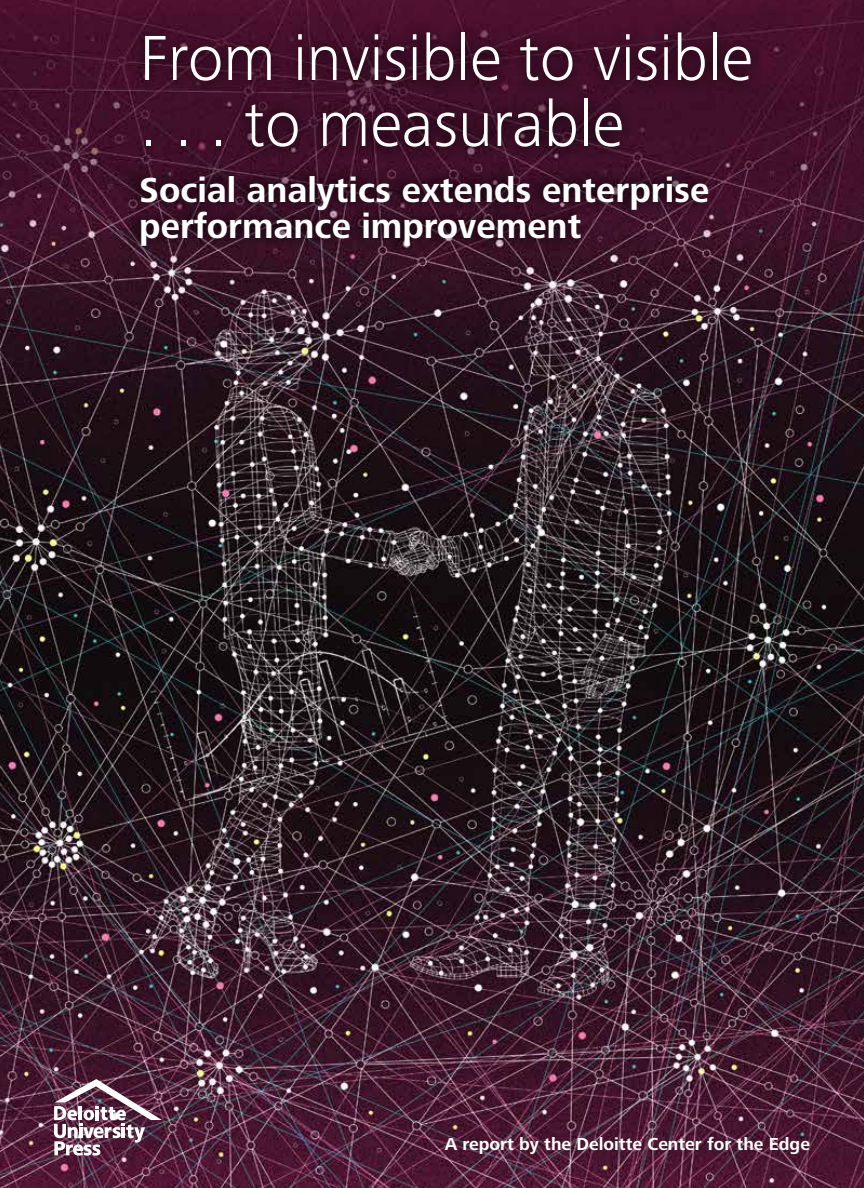
<style>
.page{position:relative;width:864px;height:1188px;background:#fff}
.page>*{position:absolute;margin:0;border:0;box-sizing:border-box;transform-origin:0 0}
.t1{font:300 66px/66px "Frutiger Next Pro";color:#fff}
.t2{font:700 36px/36px "Frutiger Next Pro";color:#fff}
.t3{font:700 18px "Frutiger Next Pro";color:#fff}
</style>
<div class="page">
<img style="left:0;top:0;width:864px;height:1188px">
<div style="left:131px;top:20px;width:634px;height:142px;background:#000;opacity:.72"></div>
<div style="left:120px;top:161px;width:595px;height:98px;background:#000;opacity:.8"></div>
<svg style="left:54px;top:1079px;width:108px;height:77px"></svg>
<h1 class="t1" style="left:139px;top:25px;width:615px">From invisible to visible . . . to measurable</h1>
<p class="t2" style="left:139px;top:172px;width:572px">Social analytics extends enterprise performance improvement</p>
<p class="t3" style="left:445px;top:1134px;width:367px">A report by the Deloitte Center for the Edge</p>
</div>
